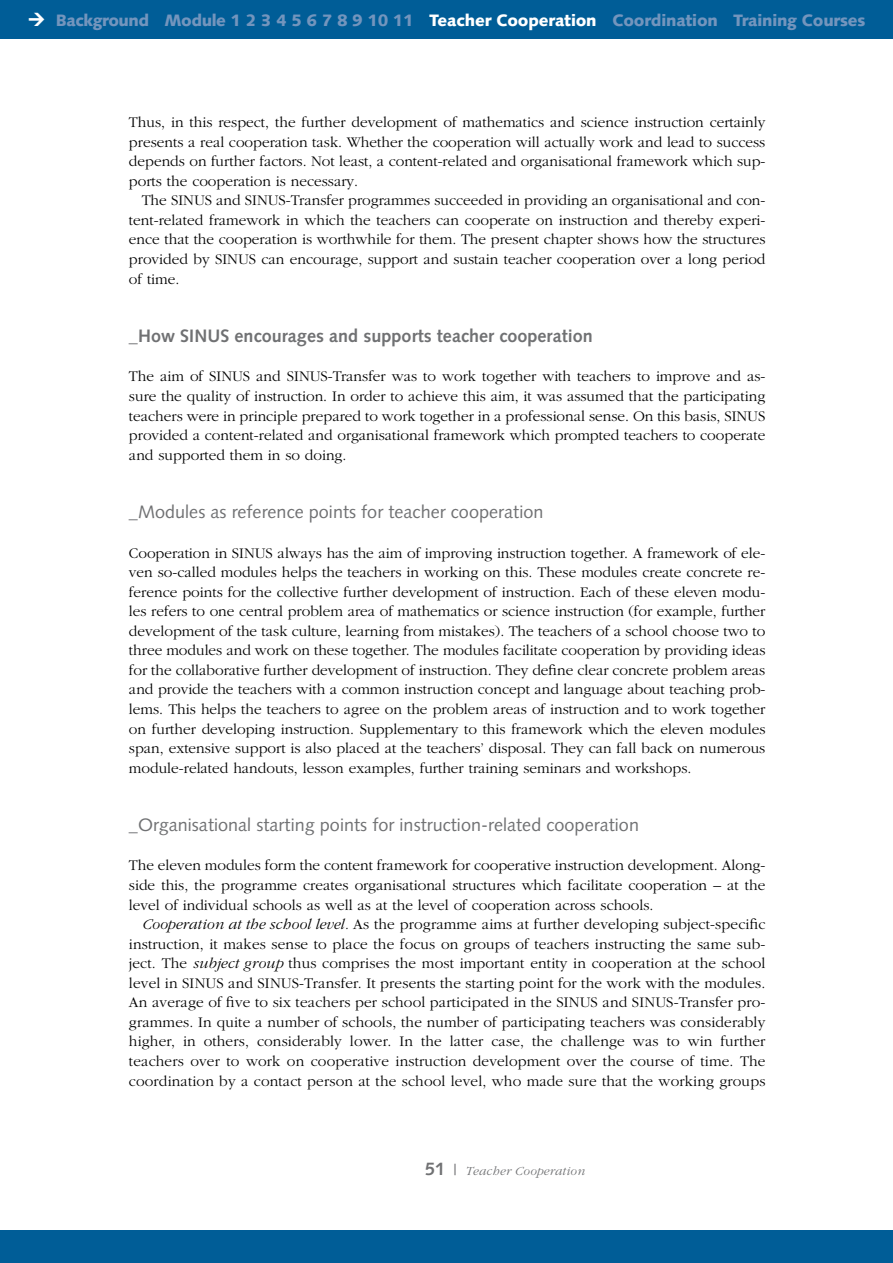
<style>
.page{position:relative;width:893px;height:1263px;background:#fff}
.page>*{position:absolute;margin:0;border:0;box-sizing:border-box;transform-origin:0 0}
.t1{font:18px "Syntax LT";letter-spacing:.005em;color:#707173}
.t2{font:700 18px "Syntax LT";letter-spacing:.005em;color:#707173}
.t3{font:900 16.5px "Syntax LT";letter-spacing:-.01em;color:#7395bd}
.t4{font:300 15.3px/19.5px "Garamond";color:#000;text-align:justify}
.t5{font:italic 300 12.75px "Garamond";letter-spacing:.025em;color:#707173}
.s1{color:#fff}
.s2{font-style:italic}
.s3{font-family:"Syntax LT";font-weight:700;font-style:normal;font-size:18px}
.s4{font-family:"Syntax LT";font-weight:400;font-style:normal;font-size:15px}
</style>
<div class="page">
<div style="left:0;top:0;width:893px;height:38px;background:#005d97"></div>
<div style="left:0;top:1230px;width:893px;height:33px;background:#005d97"></div>
<p class="t3" style="left:56px;top:11px;width:811px">Background Module 1 2 3 4 5 6 7 8 9 10 11 <span class="s1">Teacher Cooperation</span> Coordination Training Courses</p>
<p class="t4" style="left:129px;top:113px;width:638px">Thus, in this respect, the further development of mathematics and science instruction certainly presents a real cooperation task. Whether the cooperation will actually work and lead to success depends on further factors. Not least, a content-related and organisational framework which sup&shy;ports the cooperation is necessary.</p>
<p class="t4" style="left:129px;top:191px;width:638px;text-indent:13px">The SINUS and SINUS-Transfer programmes succeeded in providing an organisational and con&shy;tent-related framework in which the teachers can cooperate on instruction and thereby experi&shy;ence that the cooperation is worthwhile for them. The present chapter shows how the structures provided by SINUS can encourage, support and sustain teacher cooperation over a long period of time.</p>
<p class="t2" style="left:129px;top:326px;width:465px">_How SINUS encourages and supports teacher cooperation</p>
<p class="t4" style="left:129px;top:367px;width:638px">The aim of SINUS and SINUS-Transfer was to work together with teachers to improve and as&shy;sure the quality of instruction. In order to achieve this aim, it was assumed that the participating teachers were in principle prepared to work together in a professional sense. On this basis, SINUS provided a content-related and organisational framework which prompted teachers to cooperate and supported them in so doing.</p>
<p class="t1" style="left:129px;top:501px;width:416px">_Modules as reference points for teacher cooperation</p>
<p class="t4" style="left:129px;top:543px;width:638px">Cooperation in SINUS always has the aim of improving instruction together. A framework of ele&shy;ven so-called modules helps the teachers in working on this. These modules create concrete re&shy;ference points for the collective further development of instruction. Each of these eleven modu&shy;les refers to one central problem area of mathematics or science instruction (for example, further development of the task culture, learning from mistakes). The teachers of a school choose two to three modules and work on these together. The modules facilitate cooperation by providing ideas for the collaborative further development of instruction. They define clear concrete problem areas and provide the teachers with a common instruction concept and language about teaching prob&shy;lems. This helps the teachers to agree on the problem areas of instruction and to work together on further developing instruction. Supplementary to this framework which the eleven modules span, extensive support is also placed at the teachers’ disposal. They can fall back on numerous module-related handouts, lesson examples, further training seminars and workshops.</p>
<p class="t1" style="left:129px;top:814px;width:511px">_Organisational starting points for instruction-related cooperation</p>
<p class="t4" style="left:129px;top:856px;width:638px">The eleven modules form the content framework for cooperative instruction development. Along&shy;side this, the programme creates organisational structures which facilitate cooperation – at the level of individual schools as well as at the level of cooperation across schools.</p>
<p class="t4" style="left:129px;top:915px;width:638px;text-indent:13px"><span class="s2">Cooperation at the school level.</span> As the programme aims at further developing subject-specific instruction, it makes sense to place the focus on groups of teachers instructing the same sub&shy;ject. The <span class="s2">subject group</span> thus comprises the most important entity in cooperation at the school level in SINUS and SINUS-Transfer. It presents the starting point for the work with the modules.<br>An average of five to six teachers per school participated in the SINUS and SINUS-Transfer pro&shy;grammes. In quite a number of schools, the number of participating teachers was considerably higher, in others, considerably lower. In the latter case, the challenge was to win further teachers over to work on cooperative instruction development over the course of time. The coordination by a contact person at the school level, who made sure that the working groups</p>
<p class="t5" style="left:425px;top:1164px;width:161px"><span class="s3">51</span> <span class="s4">|</span> Teacher Cooperation</p>
</div>
